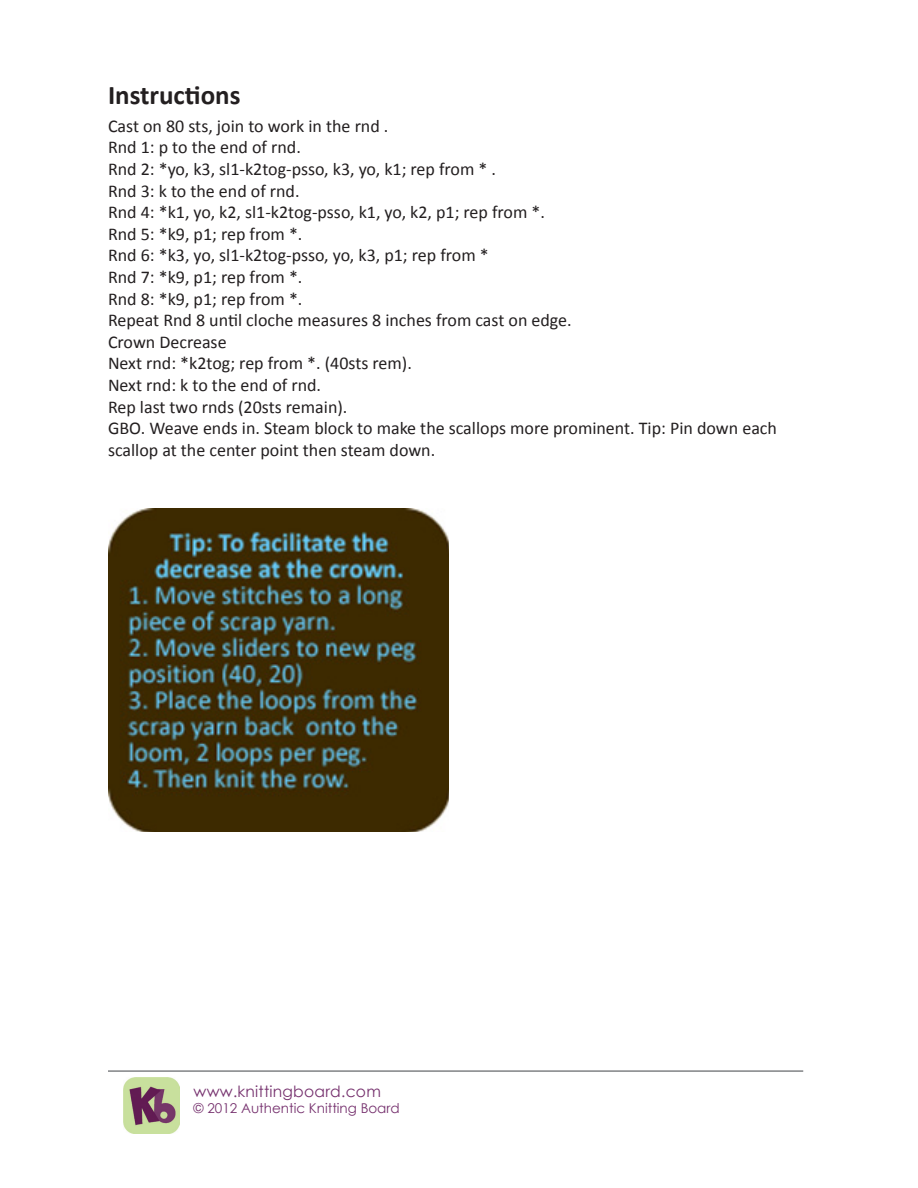
<style>
.page{position:relative;width:918px;height:1188px;background:#fff}
.page>*{position:absolute;margin:0;border:0;box-sizing:border-box;transform-origin:0 0}
.instrcutions{font:700 27px "Calibri";color:#231f20}
.t1{font:18px/21.6px "Calibri";color:#231f20}
.t2{font:15.6px "Century Gothic";letter-spacing:.015em;color:#76316e}
.t3{font:13.5px "Century Gothic";color:#76316e}
</style>
<div class="page">
<img style="left:123px;top:1078px;width:56px;height:56px">
<hr style="left:108px;top:1070px;width:695px;height:2px;background:#808285">
<img style="left:109px;top:508px;width:339px;height:324px">
<p class="instrcutions" style="left:108px;top:77px;width:134px">Instructions</p>
<p class="t1" style="left:108px;top:115px;width:282px">Cast on 80 sts, join to work in the rnd .</p>
<p class="t1" style="left:108px;top:137px;width:194px">Rnd 1: p to the end of rnd.</p>
<p class="t1" style="left:108px;top:158px;width:390px">Rnd 2: *yo, k3, sl1-k2tog-psso, k3, yo, k1; rep from * .</p>
<p class="t1" style="left:108px;top:180px;width:193px">Rnd 3: k to the end of rnd.</p>
<p class="t1" style="left:108px;top:202px;width:439px">Rnd 4: *k1, yo, k2, sl1-k2tog-psso, k1, yo, k2, p1; rep from *.</p>
<p class="t1" style="left:108px;top:223px;width:196px">Rnd 5: *k9, p1; rep from *.</p>
<p class="t1" style="left:108px;top:245px;width:382px">Rnd 6: *k3, yo, sl1-k2tog-psso, yo, k3, p1; rep from *</p>
<p class="t1" style="left:108px;top:266px;width:196px">Rnd 7: *k9, p1; rep from *.</p>
<p class="t1" style="left:108px;top:288px;width:196px">Rnd 8: *k9, p1; rep from *.</p>
<p class="t1" style="left:108px;top:310px;width:465px">Repeat Rnd 8 until cloche measures 8 inches from cast on edge.</p>
<p class="t1" style="left:108px;top:331px;width:120px">Crown Decrease</p>
<p class="t1" style="left:108px;top:353px;width:305px">Next rnd: *k2tog; rep from *. (40sts rem).</p>
<p class="t1" style="left:108px;top:374px;width:215px">Next rnd: k to the end of rnd.</p>
<p class="t1" style="left:108px;top:396px;width:241px">Rep last two rnds (20sts remain).</p>
<p class="t1" style="left:108px;top:418px;width:671px">GBO. Weave ends in. Steam block to make the scallops more prominent. Tip: Pin down each scallop at the center point then steam down.</p>
<p class="t2" style="left:194px;top:1080px;width:189px">www.knittingboard.com</p>
<p class="t3" style="left:194px;top:1099px;width:208px">© 2012 Authentic Knitting Board</p>
</div>
